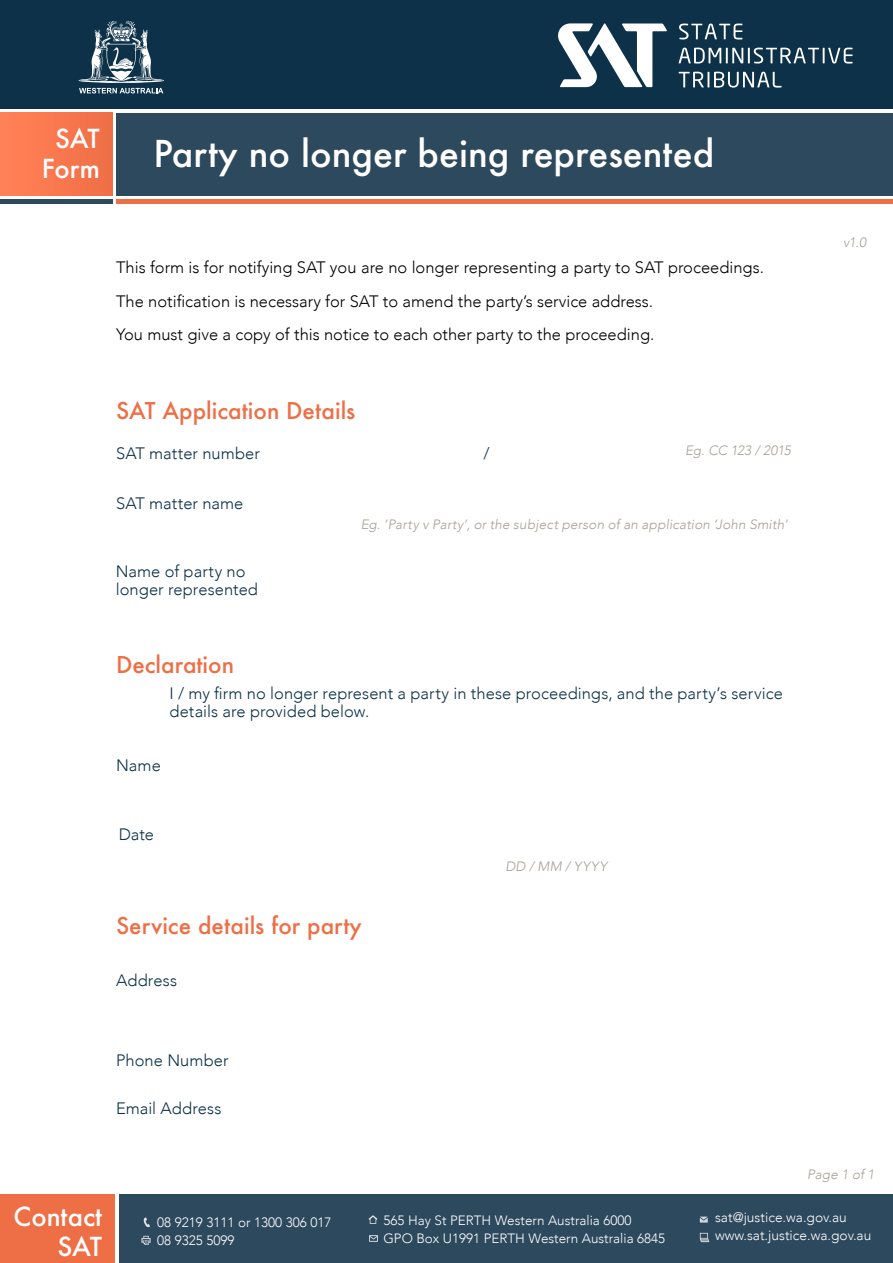
<style>
.page{position:relative;width:893px;height:1263px;background:#fff}
.page>*{position:absolute;margin:0;border:0;box-sizing:border-box;transform-origin:0 0}
.t1{font:500 36px "Futura";color:#fff}
.t2{font:500 25.5px/30px "Futura";color:#fff;text-align:center}
.t3{font:500 22.5px "Futura";color:#ee6e45}
.t4{font:300 16.5px/33.8px "Avenir";color:#000}
.t5{font:300 16.5px/18px "Avenir";letter-spacing:.005em;color:#0c3148}
.t6{font:300 13.8px/18px "Avenir";color:#fff}
.t7{font:300 13.5px/18px "Avenir";color:#fff}
.t8{font:italic 300 13.5px "Avenir";letter-spacing:.015em;color:#a6a096}
.t9{font:italic 300 13.5px "Avenir";letter-spacing:-.01em;color:#a6a096}
</style>
<div class="page">
<div style="left:0;top:0;width:893px;height:109px;background:#0c3148"></div>
<svg style="left:558px;top:23px;width:109px;height:64px"></svg>
<svg style="left:679px;top:24px;width:63px;height:15px"></svg>
<svg style="left:679px;top:48px;width:173px;height:16px"></svg>
<svg style="left:679px;top:72px;width:102px;height:16px"></svg>
<svg style="left:79px;top:21px;width:85px;height:72px"></svg>
<div style="left:117px;top:113px;width:776px;height:82px;background:#2d495e"></div>
<div style="left:0;top:113px;width:112px;height:82px;background:#fa784f"></div>
<hr style="left:0;top:199px;width:112px;height:4px;background:#2d495e">
<hr style="left:117px;top:199px;width:776px;height:4px;background:#ee6e45">
<div style="left:0;top:1194px;width:115px;height:69px;background:#ee6e45"></div>
<div style="left:119px;top:1194px;width:774px;height:69px;background:#2d495e"></div>
<svg style="left:143px;top:1217px;width:4px;height:6px"></svg>
<svg style="left:141px;top:1223px;width:10px;height:22px"></svg>
<svg style="left:369px;top:1235px;width:9px;height:7px"></svg>
<svg style="left:368px;top:1215px;width:10px;height:9px"></svg>
<svg style="left:699px;top:1219px;width:11px;height:24px"></svg>
<h2 class="t2" style="left:42px;top:123px;width:60px">SAT<br>Form</h2>
<h1 class="t1" style="left:153px;top:129px;width:562px">Party no longer being represented</h1>
<p class="t4" style="left:116px;top:250px;width:649px">This form is for notifying SAT you are no longer representing a party to SAT proceedings.<br>The notification is necessary for SAT to amend the party’s service address.<br>You must give a copy of this notice to each other party to the proceeding.</p>
<h3 class="t3" style="left:116px;top:395px;width:241px">SAT Application Details</h3>
<p class="t5" style="left:116px;top:444px;width:145px">SAT matter number</p>
<p class="t9" style="left:685px;top:443px;width:107px">Eg. CC 123 / 2015</p>
<p class="t5" style="left:483px;top:444px;width:8px">/</p>
<p class="t5" style="left:116px;top:494px;width:129px">SAT matter name</p>
<p class="t5" style="left:116px;top:563px;width:144px">Name of party no longer represented</p>
<h3 class="t3" style="left:116px;top:650px;width:119px">Declaration</h3>
<p class="t8" style="left:361px;top:517px;width:429px">Eg. ‘Party v Party’, or the subject person of an application ‘John Smith’</p>
<p class="t5" style="left:169px;top:684px;width:615px">I / my firm no longer represent a party in these proceedings, and the party’s service details are provided below.</p>
<p class="t5" style="left:116px;top:756px;width:46px">Name</p>
<p class="t5" style="left:119px;top:826px;width:37px">Date</p>
<p class="t8" style="left:505px;top:858px;width:103px">DD / MM / YYYY</p>
<h3 class="t3" style="left:116px;top:910px;width:247px">Service details for party</h3>
<p class="t5" style="left:116px;top:971px;width:62px">Address</p>
<p class="t8" style="left:843px;top:234px;width:24px">v1.0</p>
<p class="t5" style="left:116px;top:1051px;width:114px">Phone Number</p>
<p class="t5" style="left:116px;top:1099px;width:107px">Email Address</p>
<h2 class="t2" style="left:13px;top:1201px;width:90px;text-align:right">Contact<br>SAT</h2>
<p class="t7" style="left:157px;top:1213px;width:176px">08 9219 3111 or 1300 306 017<br>08 9325 5099</p>
<p class="t8" style="left:807px;top:1166px;width:69px">Page 1 of 1</p>
<p class="t7" style="left:383px;top:1211px;width:283px">565 Hay St PERTH Western Australia 6000<br>GPO Box U1991 PERTH Western Australia 6845</p>
<p class="t6" style="left:715px;top:1209px;width:158px">sat@justice.wa.gov.au www.sat.justice.wa.gov.au</p>
</div>
